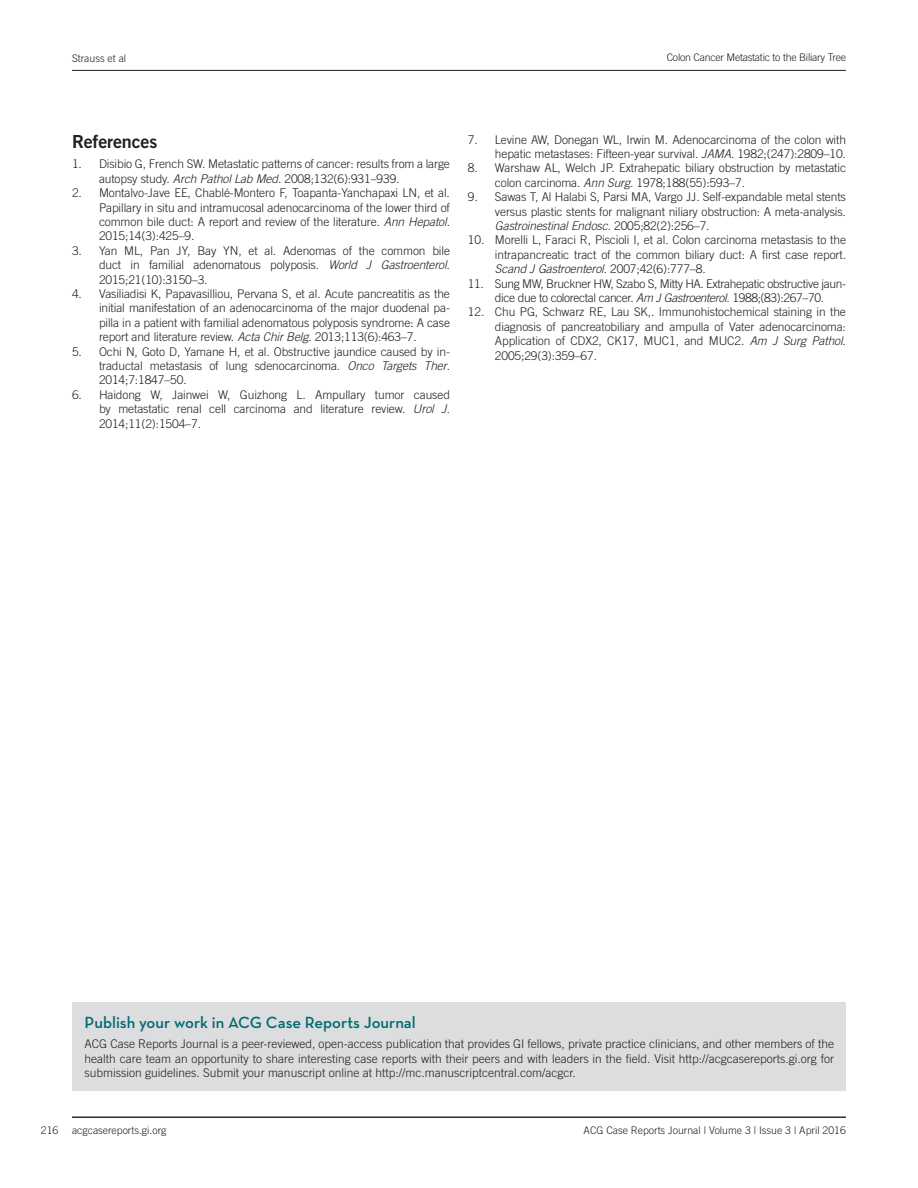
<style>
.page{position:relative;width:918px;height:1188px;background:#fff}
.page>*{position:absolute;margin:0;border:0;box-sizing:border-box;transform-origin:0 0}
.t1{font:18px "Trade Gothic LT Std Bd 2";letter-spacing:-.01em;color:#231f20}
.t2{font:600 16.5px "Neutraface Text";color:#006a71}
.t3{font:300 12px/14.4px "Trade Gothic LT Std";letter-spacing:-.01em;color:#231f20;text-align:justify}
.t4{font:300 12px/14.4px "Trade Gothic LT Std";letter-spacing:-.03em;color:#231f20;text-align:center}
.t5{font:300 10.5px "Trade Gothic LT Std";color:#231f20}
.t6{font:300 10.5px "Trade Gothic LT Std";letter-spacing:-.02em;color:#231f20}
.s1{font-style:italic}
</style>
<div class="page">
<div style="left:73px;top:1002px;width:773px;height:89px;background:#dcdddf"></div>
<hr style="left:72px;top:70px;width:774px;height:1px;background:#231f20">
<hr style="left:72px;top:1117px;width:774px;height:1px;background:#231f20">
<p class="t5" style="left:72px;top:52px;width:56px">Strauss et al</p>
<p class="t6" style="left:667px;top:51px;width:181px">Colon Cancer Metastatic to the Biliary Tree</p>
<p class="t1" style="left:72px;top:130px;width:87px">References</p>
<p class="t3" style="left:99px;top:157px;width:352px;text-indent:-27px">1. Disibio G, French SW. Metastatic patterns of cancer: results from a large autopsy study. <span class="s1">Arch Pathol Lab Med</span>. 2008;132(6):931–939.</p>
<p class="t3" style="left:99px;top:186px;width:353px;text-indent:-27px">2. Montalvo-Jave EE, Chablé-Montero F, Toapanta-Yanchapaxi LN, et al.<br>Papillary in situ and intramucosal adenocarcinoma of the lower third of common bile duct: A report and review of the literature. <span class="s1">Ann Hepatol.<br></span>2015;14(3):425–9.</p>
<p class="t3" style="left:99px;top:243px;width:352px;text-indent:-27px">3. Yan ML, Pan JY, Bay YN, et al. Adenomas of the common bile duct in familial adenomatous polyposis. <span class="s1">World J Gastroenterol.<br></span>2015;21(10):3150–3.</p>
<p class="t3" style="left:99px;top:286px;width:353px;text-indent:-27px">4. Vasiliadisi K, Papavasilliou, Pervana S, et al. Acute pancreatitis as the initial manifestation of an adenocarcinoma of the major duodenal pa&shy;pilla in a patient with familial adenomatous polyposis syndrome: A case report and literature review. <span class="s1">Acta Chir Belg</span>. 2013;113(6):463–7.</p>
<p class="t3" style="left:99px;top:344px;width:353px;text-indent:-27px">5. Ochi N, Goto D, Yamane H, et al. Obstructive jaundice caused by in&shy;traductal metastasis of lung sdenocarcinoma. <span class="s1">Onco Targets Ther</span>.<br>2014;7:1847–50.</p>
<p class="t3" style="left:99px;top:387px;width:353px;text-indent:-27px">6. Haidong W, Jainwei W, Guizhong L. Ampullary tumor caused by metastatic renal cell carcinoma and literature review. <span class="s1">Urol J</span>.<br>2014;11(2):1504–7.</p>
<p class="t3" style="left:468px;top:132px;width:380px;text-align:right">7. Levine AW, Donegan WL, Irwin M. Adenocarcinoma of the colon with hepatic metastases: Fifteen-year survival. <span class="s1">JAMA</span>. 1982;(247):2809–10.</p>
<p class="t3" style="left:495px;top:161px;width:353px;text-indent:-27px">8. Warshaw AL, Welch JP. Extrahepatic biliary obstruction by metastatic colon carcinoma. <span class="s1">Ann Surg</span>. 1978;188(55):593–7.</p>
<p class="t3" style="left:495px;top:190px;width:352px;text-indent:-27px">9. Sawas T, Al Halabi S, Parsi MA, Vargo JJ. Self-expandable metal stents versus plastic stents for malignant niliary obstruction: A meta-analysis.<br><span class="s1">Gastroinestinal Endosc</span>. 2005;82(2):256–7.</p>
<p class="t3" style="left:495px;top:233px;width:353px;text-indent:-27px">10. Morelli L, Faraci R, Piscioli I, et al. Colon carcinoma metastasis to the intrapancreatic tract of the common biliary duct: A first case report.<br><span class="s1">Scand J Gastroenterol</span>. 2007;42(6):777–8.</p>
<p class="t4" style="left:468px;top:276px;width:380px">11. Sung MW, Bruckner HW, Szabo S, Mitty HA. Extrahepatic obstructive jaun&shy;dice due to colorectal cancer. <span class="s1">Am J Gastroenterol</span>. 1988;(83):267–70.</p>
<p class="t3" style="left:495px;top:305px;width:353px;text-indent:-27px">12. Chu PG, Schwarz RE, Lau SK,. Immunohistochemical staining in the diagnosis of pancreatobiliary and ampulla of Vater adenocarcinoma:<br>Application of CDX2, CK17, MUC1, and MUC2. <span class="s1">Am J Surg Pathol</span>.<br>2005;29(3):359–67.</p>
<h2 class="t2" style="left:85px;top:1012px;width:333px">Publish your work in ACG Case Reports Journal</h2>
<p class="t3" style="left:85px;top:1037px;width:751px">ACG Case Reports Journal is a peer-reviewed, open-access publication that provides GI fellows, private practice clinicians, and other members of the health care team an opportunity to share interesting case reports with their peers and with leaders in the field. Visit http://acgcasereports.gi.org for submission guidelines. Submit your manuscript online at http://mc.manuscriptcentral.com/acgcr.</p>
<p class="t5" style="left:41px;top:1124px;width:19px">216</p>
<p class="t5" style="left:584px;top:1124px;width:264px">ACG Case Reports Journal | Volume 3 | Issue 3 | April 2016</p>
<p class="t5" style="left:72px;top:1124px;width:96px">acgcasereports.gi.org</p>
</div>
